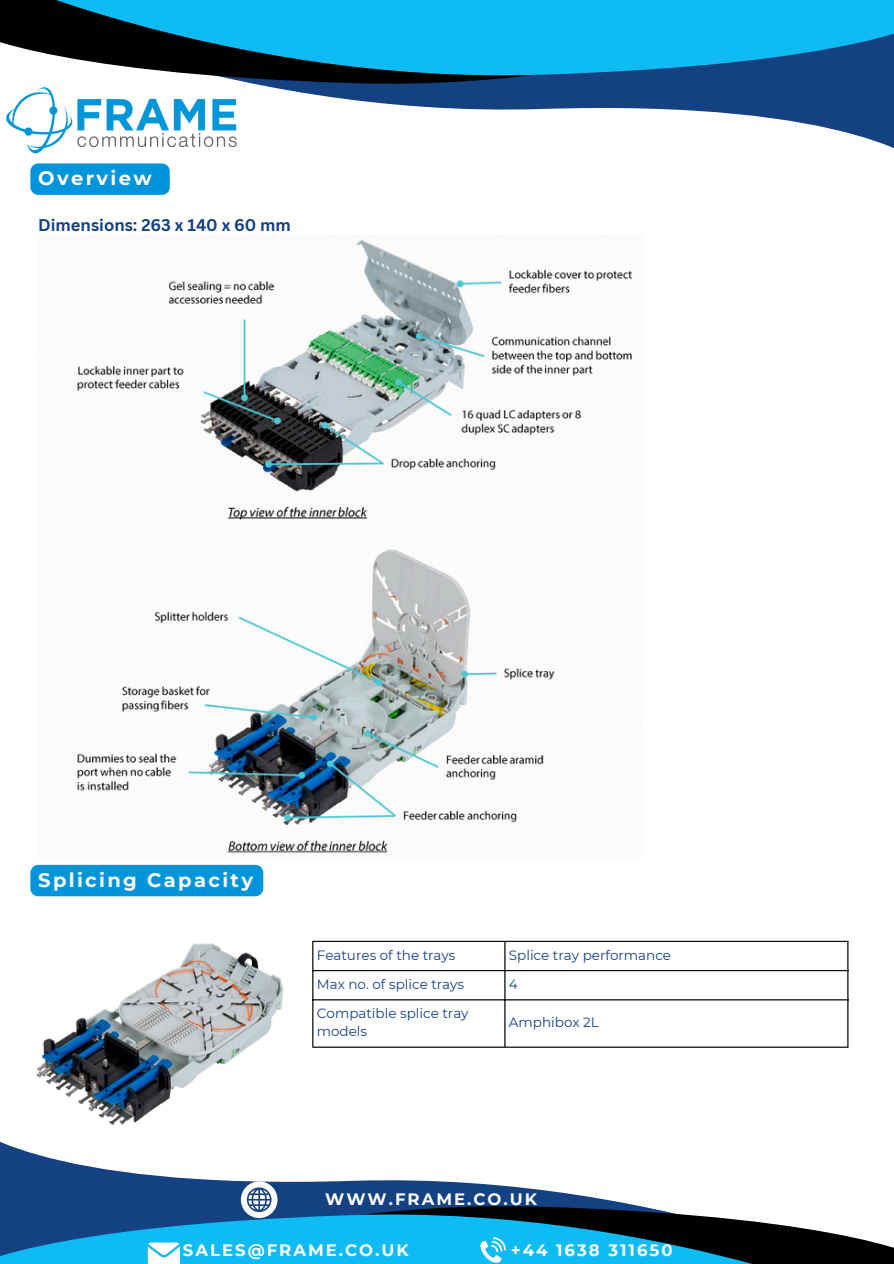
<style>
.page{position:relative;width:894px;height:1264px;background:#fff}
.page>*{position:absolute;margin:0;border:0;box-sizing:border-box;transform-origin:0 0}
.t1{font:700 19.5px "Montserrat";letter-spacing:.12em;color:#fdfdfd}
.t2{font:700 16.5px "Montserrat";letter-spacing:.12em;color:#fdfdfd}
.t3{font:700 16.5px "Canva Sans";color:#144182}
.t4{font:13.5px/18px "Montserrat";color:#144182}
</style>
<div class="page">
<svg style="left:305px;top:93px;width:588px;height:55px"></svg>
<div style="left:260px;top:85px;width:633px;height:8px;background:#144182"></div>
<svg style="left:0;top:0;width:893px;height:85px;fill:#0ebbf3"></svg>
<img style="left:6px;top:87px;width:231px;height:67px">
<svg style="left:0;top:1142px;width:584px;height:54px"></svg>
<div style="left:0;top:1196px;width:629px;height:8px;background:#144182"></div>
<svg style="left:0;top:1204px;width:893px;height:59px;fill:#0ebbf3"></svg>
<svg style="left:480px;top:1237px;width:25px;height:26px"></svg>
<svg style="left:148px;top:1242px;width:32px;height:21px"></svg>
<svg style="left:241px;top:1181px;width:36px;height:36px"></svg>
<img style="left:77px;top:239px;width:555px;height:614px">
<img style="left:36px;top:943px;width:248px;height:183px">
<hr style="left:312px;top:941px;width:1px;height:105px;background:#000">
<hr style="left:504px;top:941px;width:1px;height:105px;background:#000">
<hr style="left:847px;top:941px;width:1px;height:105px;background:#000">
<hr style="left:312px;top:940px;width:536px;height:1px;background:#000">
<hr style="left:312px;top:970px;width:536px;height:1px;background:#000">
<hr style="left:312px;top:999px;width:536px;height:1px;background:#000">
<hr style="left:312px;top:1046px;width:536px;height:1px;background:#000">
<svg style="left:30px;top:163px;width:140px;height:32px"></svg>
<div style="left:30px;top:864px;width:233px;height:32px;background:#0095db"></div>
<p class="t1" style="left:38px;top:166px;width:115px">Overview</p>
<p class="t3" style="left:38px;top:213px;width:254px">Dimensions: 263 x 140 x 60 mm</p>
<p class="t1" style="left:38px;top:867px;width:216px">Splicing Capacity</p>
<h1 class="t4" style="left:317px;top:946px;width:140px">Features of the trays</h1>
<p class="t4" style="left:508px;top:946px;width:164px">Splice tray performance</p>
<p class="t4" style="left:317px;top:975px;width:149px">Max no. of splice trays</p>
<p class="t4" style="left:508px;top:975px;width:10px">4</p>
<p class="t4" style="left:317px;top:1004px;width:153px">Compatible splice tray models</p>
<p class="t4" style="left:508px;top:1013px;width:91px">Amphibox 2L</p>
<h1 class="t2" style="left:325px;top:1189px;width:213px">WWW.FRAME.CO.UK</h1>
<p class="t2" style="left:183px;top:1239px;width:227px">SALES@FRAME.CO.UK</p>
<p class="t2" style="left:510px;top:1239px;width:163px">+44 1638 311650</p>
</div>
